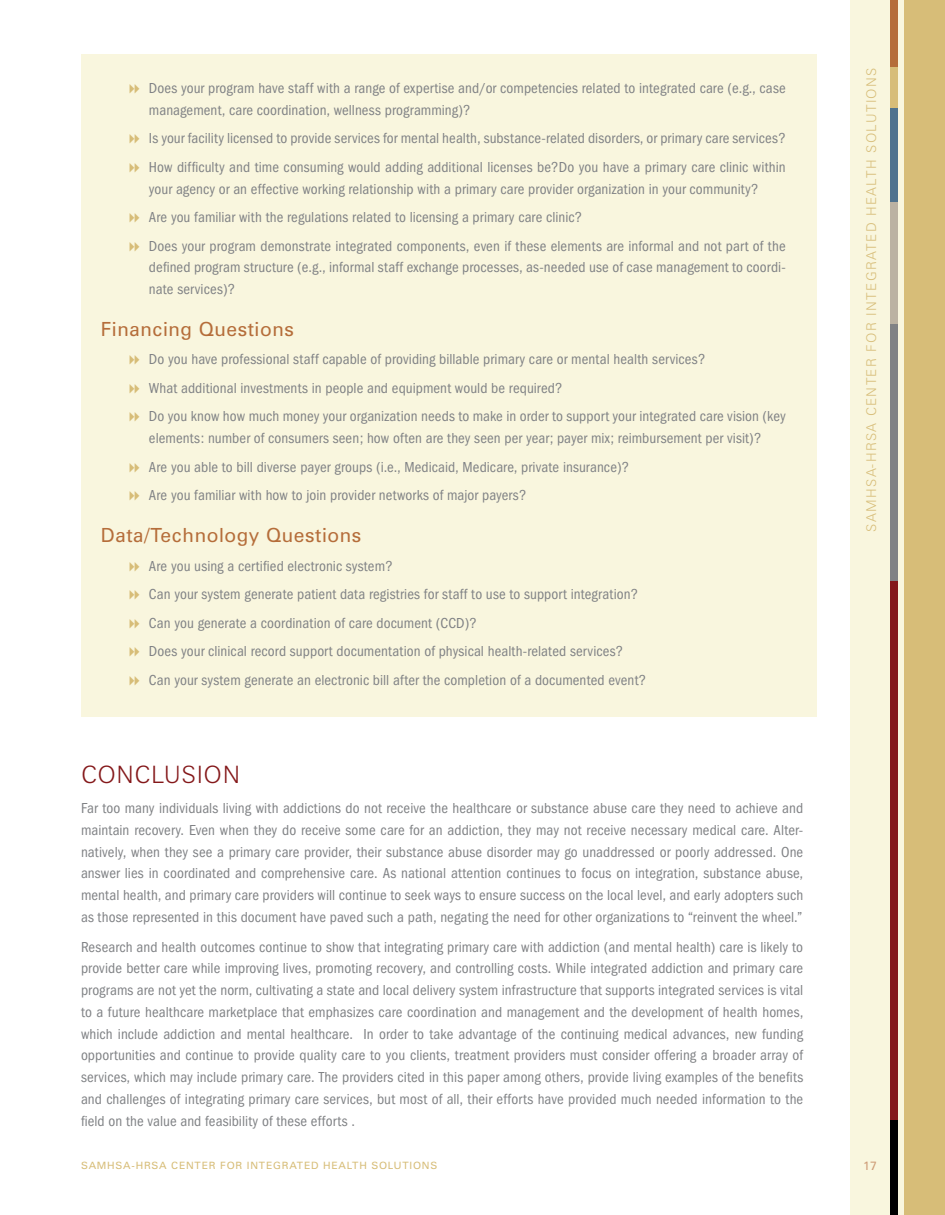
<style>
.page{position:relative;width:945px;height:1215px;background:#fff}
.page>*{position:absolute;margin:0;border:0;box-sizing:border-box;transform-origin:0 0}
.t1{font:300 24px "Zurich BT";letter-spacing:.025em;color:#84181a}
.t2{font:19.5px "Zurich BT";letter-spacing:.03em;color:#b56d3a}
.t3{font:condensed 15px/21.8px "Franklin Gothic";letter-spacing:.005em;color:#808285}
.t4{font:300 13.5px "Zurich BT";letter-spacing:.1em;color:#d7bd78}
.t5{font:12px "Zurich BT";color:#ce9d78}
.t6{font:10.05px "Zurich BT";letter-spacing:.075em;color:#d7bd78;scale:1.04 1}
</style>
<div class="page">
<div style="left:850px;top:0;width:95px;height:1215px;background:#f9f6de"></div>
<div style="left:904px;top:0;width:41px;height:1215px;background:#d7bd78"></div>
<div style="left:81px;top:54px;width:736px;height:663px;background:#f9f6de"></div>
<div style="left:890px;top:580px;width:7px;height:540px;background:#84181a"></div>
<div style="left:890px;top:1120px;width:7px;height:95px;background:#000"></div>
<div style="left:890px;top:0;width:7px;height:68px;background:#b56d3a"></div>
<div style="left:890px;top:68px;width:7px;height:40px;background:#d7bd78"></div>
<div style="left:890px;top:108px;width:7px;height:94px;background:#50738e"></div>
<div style="left:890px;top:202px;width:7px;height:122px;background:#bbb2a2"></div>
<div style="left:890px;top:324px;width:7px;height:256px;background:#808285"></div>
<p class="t3" style="left:149px;top:77px;width:638px">does your program have staff with a range of expertise and/or competencies related to integrated care (e.g., case management, care coordination, wellness programming)?</p>
<p class="t3" style="left:149px;top:128px;width:638px">is your facility licensed to provide services for mental health, substance-related disorders, or primary care services?</p>
<p class="t3" style="left:149px;top:156px;width:638px">how difficulty and time consuming would adding additional licenses be?do you have a primary care clinic within your agency or an effective working relationship with a primary care provider organization in your community?</p>
<p class="t3" style="left:149px;top:206px;width:435px">Are you familiar with the regulations related to licensing a primary care clinic?</p>
<p class="t3" style="left:149px;top:235px;width:638px;text-align:justify">does your program demonstrate integrated components, even if these elements are informal and not part of the defined program structure (e.g., informal staff exchange processes, as-needed use of case management to coordi&shy;nate services)?</p>
<p class="t2" style="left:101px;top:317px;width:195px">Financing Questions</p>
<p class="t3" style="left:149px;top:349px;width:558px">do you have professional staff capable of providing billable primary care or mental health services?</p>
<p class="t3" style="left:149px;top:377px;width:415px">what additional investments in people and equipment would be required?</p>
<p class="t3" style="left:149px;top:406px;width:638px">do you know how much money your organization needs to make in order to support your integrated care vision (key elements: number of consumers seen; how often are they seen per year; payer mix; reimbursement per visit)?</p>
<p class="t3" style="left:149px;top:456px;width:482px">Are you able to bill diverse payer groups (i.e., medicaid, medicare, private insurance)?</p>
<p class="t3" style="left:149px;top:485px;width:379px">Are you familiar with how to join provider networks of major payers?</p>
<p class="t2" style="left:101px;top:523px;width:262px">Data/Technology Questions</p>
<p class="t3" style="left:149px;top:555px;width:245px">Are you using a certified electronic system?</p>
<p class="t3" style="left:149px;top:584px;width:491px">can your system generate patient data registries for staff to use to support integration?</p>
<p class="t3" style="left:149px;top:612px;width:330px">can you generate a coordination of care document (ccd)?</p>
<p class="t3" style="left:149px;top:641px;width:476px">does your clinical record support documentation of physical health-related services?</p>
<p class="t3" style="left:149px;top:669px;width:499px">can your system generate an electronic bill after the completion of a documented event?</p>
<h2 class="t1" style="left:81px;top:760px;width:161px">CONCLUSION</h2>
<p class="t3" style="left:81px;top:797px;width:724px;text-align:justify">far too many individuals living with addictions do not receive the healthcare or substance abuse care they need to achieve and maintain recovery. even when they do receive some care for an addiction, they may not receive necessary medical care. Alter&shy;natively, when they see a primary care provider, their substance abuse disorder may go unaddressed or poorly addressed. one answer lies in coordinated and comprehensive care. As national attention continues to focus on integration, substance abuse, mental health, and primary care providers will continue to seek ways to ensure success on the local level, and early adopters such as those represented in this document have paved such a path, negating the need for other organizations to “reinvent the wheel.”</p>
<p class="t3" style="left:81px;top:936px;width:724px;text-align:justify">research and health outcomes continue to show that integrating primary care with addiction (and mental health) care is likely to provide better care while improving lives, promoting recovery, and controlling costs. while integrated addiction and primary care programs are not yet the norm, cultivating a state and local delivery system infrastructure that supports integrated services is vital to a future healthcare marketplace that emphasizes care coordination and management and the development of health homes, which include addiction and mental healthcare. in order to take advantage of the continuing medical advances, new funding opportunities and continue to provide quality care to you clients, treatment providers must consider offering a broader array of services, which may include primary care. the providers cited in this paper among others, provide living examples of the benefits and challenges of integrating primary care services, but most of all, their efforts have provided much needed information to the field on the value and feasibility of these efforts .</p>
<p class="t4" style="left:863px;top:532px;width:464px;rotate:-90deg">SAMHSA-HRSA CENTER FOR INTEGRATED HEALTH SOLUTI ONS</p>
<p class="t6" style="left:81px;top:1159px;width:344px">SAMHSA-HRSA CENTER FOR INTEGRATED HEALTH SOLUTIONS</p>
<p class="t5" style="left:863px;top:1159px;width:15px">17</p>
</div>
